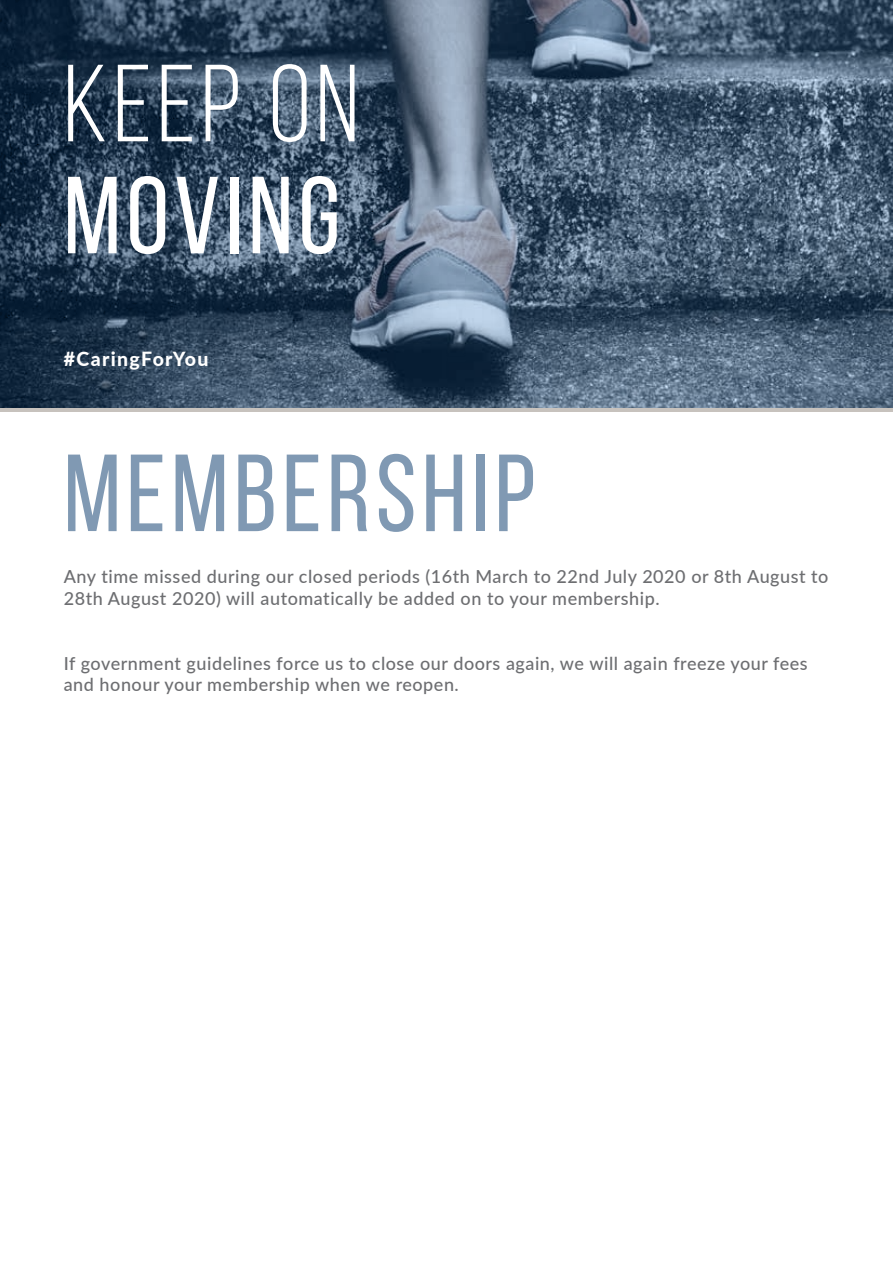
<style>
.page{position:relative;width:893px;height:1263px;background:#fff}
.page>*{position:absolute;margin:0;border:0;box-sizing:border-box;transform-origin:0 0}
.t1{font:109.35px "Bebas Neue";letter-spacing:.05em;color:#8099b3}
.t2{font:109.35px "Bebas Neue";letter-spacing:.05em;color:#fff}
.t3{font:109.35px "Bebas Neue";letter-spacing:.05em;color:#fff}
.t4{font:800 19.5px "Lato";letter-spacing:.07em;color:#fff}
.t5{font:500 18px/21.6px "Lato";letter-spacing:.03em;color:#6d6e71}
</style>
<div class="page">
<svg style="left:0;top:0;width:893px;height:408px;background:#43586e"></svg>
<hr style="left:0;top:408px;width:893px;height:3px;background:#c7c2bd">
<h1 class="t2" style="left:64px;top:45px;width:296px">KEEP ON</h1>
<h1 class="t3" style="left:64px;top:156px;width:278px">MOVING</h1>
<p class="t4" style="left:64px;top:344px;width:146px">#CaringForYou</p>
<h1 class="t1" style="left:64px;top:434px;width:473px">MEMBERSHIP</h1>
<p class="t5" style="left:64px;top:565px;width:766px">Any time missed during our closed periods (16th March to 22nd July 2020 or 8th August to<br>28th August 2020) will automatically be added on to your membership.</p>
<p class="t5" style="left:64px;top:652px;width:745px">If government guidelines force us to close our doors again, we will again freeze your fees and honour your membership when we reopen.</p>
</div>
